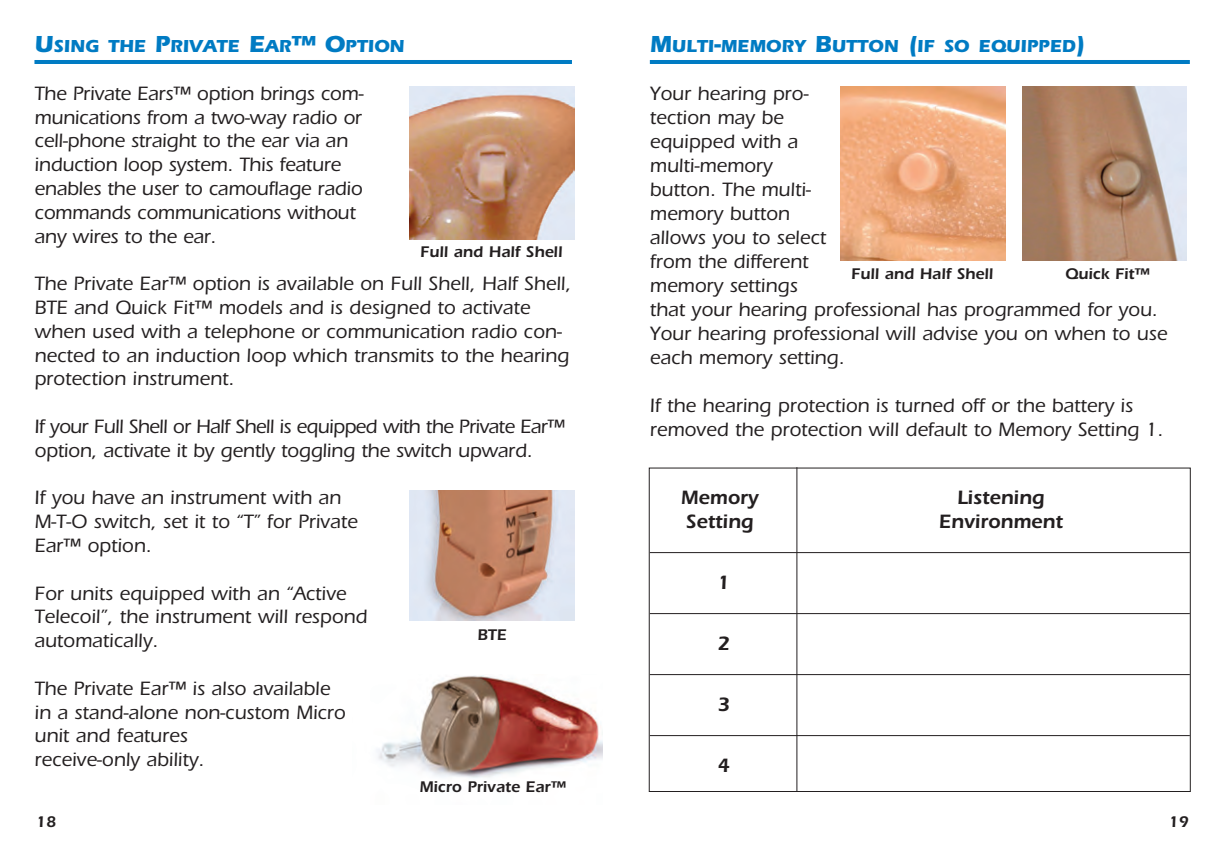
<style>
.page{position:relative;width:1224px;height:864px;background:#fff}
.page>*{position:absolute;margin:0;border:0;box-sizing:border-box;transform-origin:0 0}
.t1{font:500 20px/23.8px "ITC Eras Std";color:#231f20}
.t2{font:500 20px/23.8px "ITC Eras Std";letter-spacing:-.03em;color:#231f20}
.t3{font:600 20px "ITC Eras Std";color:#231f20}
.t4{font:700 18px "ITC Eras Std";color:#007bc3}
.t5{font:600 16px "ITC Eras Std";color:#231f20}
.s1{font-size:24px}
</style>
<div class="page">
<hr style="left:34px;top:60px;width:538px;height:4px;background:#007bc3">
<hr style="left:650px;top:60px;width:540px;height:4px;background:#007bc3">
<hr style="left:650px;top:552px;width:540px;height:1px;background:#231f20">
<hr style="left:650px;top:613px;width:540px;height:1px;background:#231f20">
<hr style="left:650px;top:674px;width:540px;height:1px;background:#231f20">
<hr style="left:650px;top:735px;width:540px;height:1px;background:#231f20">
<img style="left:410px;top:491px;width:164px;height:130px">
<img style="left:410px;top:86px;width:164px;height:154px">
<img style="left:377px;top:675px;width:226px;height:103px">
<img style="left:1023px;top:86px;width:164px;height:174px">
<img style="left:841px;top:86px;width:164px;height:174px">
<hr style="left:796px;top:467px;width:1px;height:324px;background:#231f20">
<p class="t4" style="left:34px;top:36px;width:372px"><span class="s1">U</span>SING THE <span class="s1">P</span>RIVATE <span class="s1">E</span>AR<span class="s1">™ O</span>PTION</p>
<p class="t1" style="left:34px;top:82px;width:331px">The Private Ears™ option brings com&shy;munications from a two-way radio or cell-phone straight to the ear via an induction loop system. This feature enables the user to camouflage radio commands communications without any wires to the ear.</p>
<p class="t1" style="left:34px;top:272px;width:538px">The Private Ear™ option is available on Full Shell, Half Shell, BTE and Quick Fit™ models and is designed to activate when used with a telephone or communication radio con&shy;nected to an induction loop which transmits to the hearing protection instrument.</p>
<p class="t2" style="left:34px;top:415px;width:532px">If your Full Shell or Half Shell is equipped with the Private Ear™ option, activate it by gently toggling the switch upward.</p>
<p class="t1" style="left:34px;top:486px;width:325px">If you have an instrument with an<br>M-T-O switch, set it to “T” for Private<br>Ear™ option.</p>
<p class="t1" style="left:34px;top:581px;width:335px">For units equipped with an “Active<br>Telecoil”, the instrument will respond automatically.</p>
<p class="t1" style="left:34px;top:677px;width:313px">The Private Ear™ is also available in a stand-alone non-custom Micro unit and features<br>receive-only ability.</p>
<p class="t5" style="left:420px;top:243px;width:144px">Full and Half Shell</p>
<p class="t5" style="left:477px;top:625px;width:31px">BTE</p>
<p class="t5" style="left:36px;top:813px;width:22px">18</p>
<p class="t5" style="left:419px;top:778px;width:148px">Micro Private Ear™</p>
<p class="t4" style="left:650px;top:36px;width:437px"><span class="s1">M</span>ULTI<span class="s1">-</span>MEMORY <span class="s1">B</span>UTTON <span class="s1">(</span>IF SO EQUIPPED<span class="s1">)</span></p>
<p class="t1" style="left:650px;top:82px;width:519px">Your hearing pro-<br>tection may be<br>equipped with a<br>multi-memory<br>button. The multi-<br>memory button<br>allows you to select<br>from the different<br>memory settings<br>that your hearing professional has programmed for you.<br>Your hearing professional will advise you on when to use each memory setting.</p>
<p class="t1" style="left:650px;top:394px;width:515px">If the hearing protection is turned off or the battery is removed the protection will default to Memory Setting 1.</p>
<p class="t5" style="left:851px;top:264px;width:144px">Full and Half Shell</p>
<p class="t5" style="left:1065px;top:264px;width:86px">Quick Fit™</p>
<p class="t3" style="left:681px;top:486px;width:79px">Memory</p>
<p class="t3" style="left:957px;top:486px;width:89px">Listening</p>
<p class="t3" style="left:686px;top:510px;width:69px">Setting</p>
<p class="t3" style="left:939px;top:510px;width:126px">Environment</p>
<p class="t3" style="left:717px;top:571px;width:14px">1</p>
<p class="t3" style="left:717px;top:632px;width:14px">2</p>
<p class="t3" style="left:717px;top:693px;width:14px">3</p>
<p class="t3" style="left:717px;top:754px;width:14px">4</p>
<p class="t5" style="left:1169px;top:813px;width:22px">19</p>
</div>
